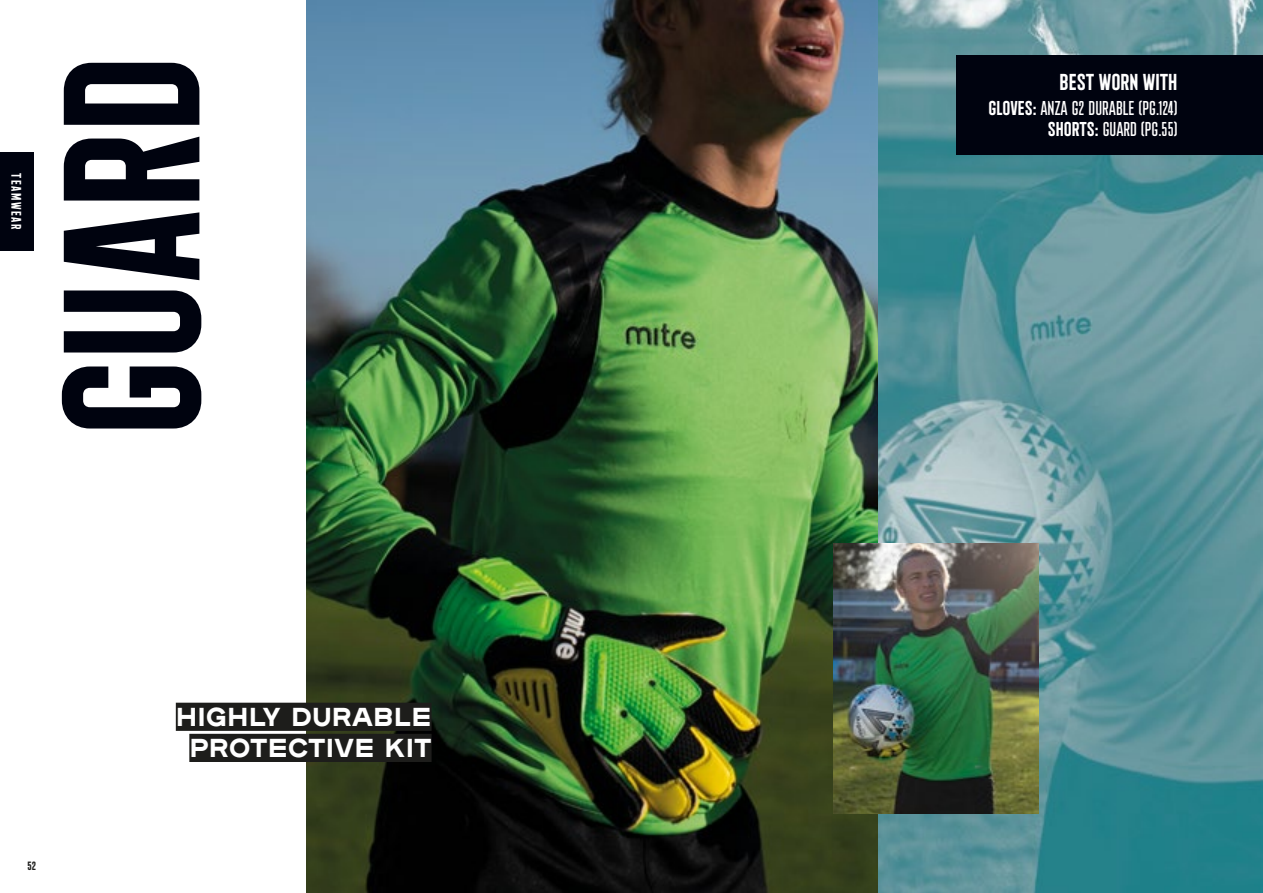
<style>
.page{position:relative;width:1263px;height:893px;background:#fff}
.page>*{position:absolute;margin:0;border:0;box-sizing:border-box;transform-origin:0 0}
.t1{font:193.8px "Plaak 3 Pradel 43 Bold";color:#00030f}
.t2{font:25.95px/31px "Plaak 6 Ney 56 Heavy";color:#fff;text-align:center}
.t3{font:23.1px "Plaak 3 Pradel 43 Bold";color:#fff}
.t4{font:20.1px/20.9px "Plaak 3 Pradel 33 Regular";color:#fff;text-align:right}
.t5{font:13.95px "Plaak 3 Pradel 43 Bold";letter-spacing:.105em;color:#fff}
.t6{font:12px "Plaak 3 Pradel 43 Bold";color:#1d1d1b}
.s1{font-family:"Plaak 3 Pradel 43 Bold"}
</style>
<div class="page">
<img style="left:306px;top:0;width:957px;height:893px">
<img style="left:833px;top:543px;width:206px;height:270px">
<div style="left:176px;top:703px;width:256px;height:28px;background:#1d1d1b"></div>
<div style="left:189px;top:734px;width:243px;height:28px;background:#1d1d1b"></div>
<div style="left:957px;top:55px;width:306px;height:99px;background:#00030f"></div>
<div style="left:0;top:152px;width:34px;height:98px;background:#00030f"></div>
<p class="t5" style="left:25px;top:173px;width:58px;rotate:90deg">teamwear</p>
<h1 class="t1" style="left:19px;top:436px;width:383px;rotate:-90deg">guard</h1>
<p class="t6" style="left:28px;top:859px;width:10px">52</p>
<p class="t2" style="left:176px;top:699px;width:257px">HIGHLY DURABLE<br>PROTECTIVE KIT</p>
<p class="t3" style="left:1060px;top:68px;width:119px">BEST WORN WITH</p>
<p class="t4" style="left:988px;top:97px;width:191px"><span class="s1">GLOVES:</span> ANZA G2 DURABLE (PG.124)<br><span class="s1">SHORTS:</span> GUARD (PG.55)</p>
</div>
